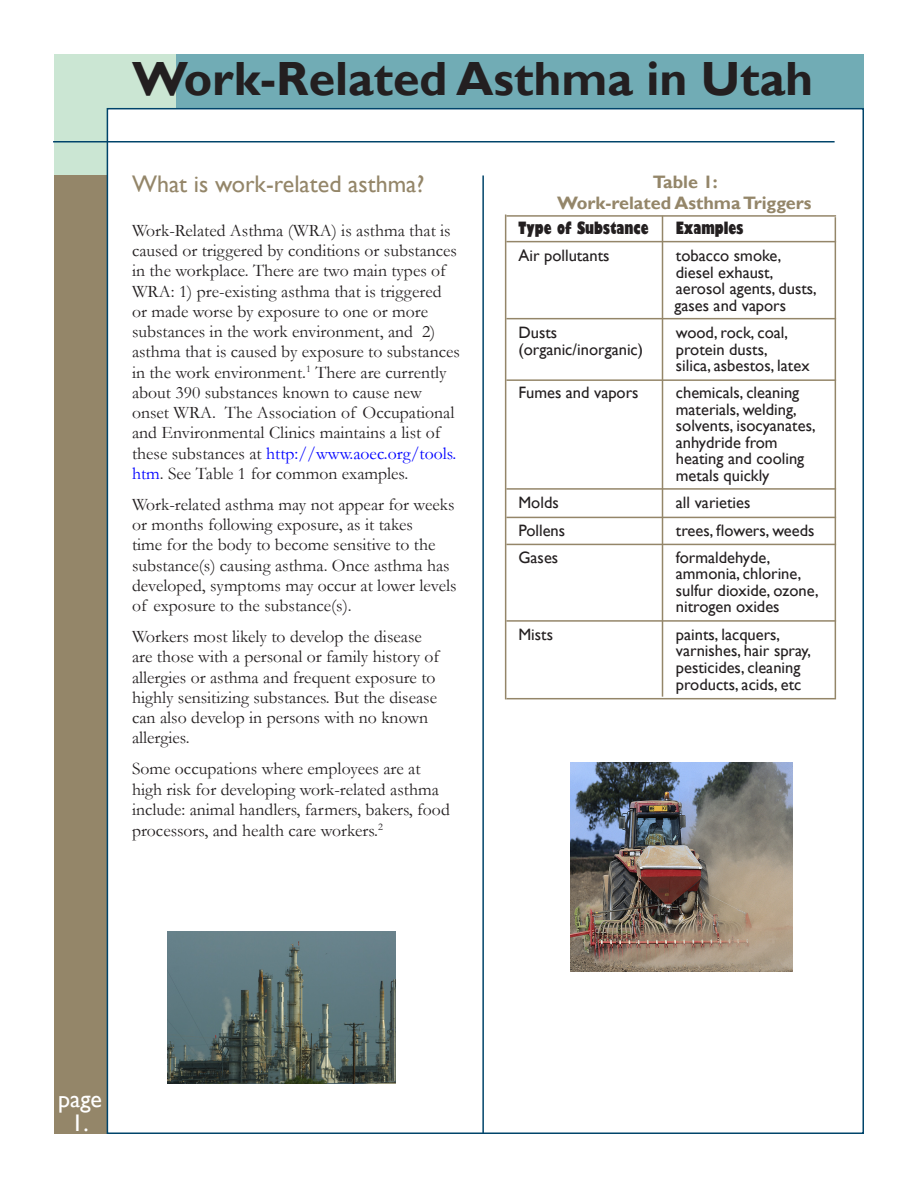
<style>
.page{position:relative;width:918px;height:1188px;background:#fff}
.page>*{position:absolute;margin:0;border:0;box-sizing:border-box;transform-origin:0 0}
.t1{font:700 48px "Gill Sans";color:#231f20}
.paraHeading{font:24px "Gill Sans";color:#948669}
.paraHeading-2{font:24px "Gill Sans";color:#fff}
.tableHeading{font:700 18px/21px "Gill Sans";color:#948669;text-align:center}
.bodyText{font:17.7px/20.2px "Garamond";color:#231f20}
.tableText{font:16.5px/16.5px "Gill Sans";color:#231f20}
.tableText-2{font:800 condensed 16.5px "Gill Sans";color:#231f20}
.s1{color:#00f}
</style>
<div class="page">
<div style="left:177px;top:54px;width:687px;height:108px;background:#71acb5"></div>
<div style="left:54px;top:54px;width:122px;height:122px;background:#cbe6d3"></div>
<div style="left:54px;top:175px;width:108px;height:959px;background:#948669"></div>
<div style="left:107px;top:108px;width:757px;height:1026px;background:#fff;border:2px solid #00446a"></div>
<hr style="left:53px;top:141px;width:782px;height:1px;background:#00446a">
<hr style="left:482px;top:176px;width:2px;height:958px;background:#00446a">
<hr style="left:506px;top:215px;width:330px;height:2px;background:#948669">
<hr style="left:506px;top:241px;width:330px;height:1px;background:#948669">
<hr style="left:506px;top:318px;width:330px;height:1px;background:#948669">
<hr style="left:506px;top:379px;width:330px;height:2px;background:#948669">
<hr style="left:506px;top:488px;width:330px;height:2px;background:#948669">
<hr style="left:506px;top:517px;width:330px;height:1px;background:#948669">
<hr style="left:506px;top:544px;width:330px;height:1px;background:#948669">
<hr style="left:506px;top:620px;width:330px;height:2px;background:#948669">
<hr style="left:506px;top:698px;width:330px;height:1px;background:#948669">
<hr style="left:662px;top:216px;width:1px;height:481px;background:#948669">
<hr style="left:835px;top:217px;width:1px;height:481px;background:#948669">
<hr style="left:505px;top:214px;width:1px;height:485px;background:#948669">
<img style="left:570px;top:762px;width:223px;height:210px">
<img style="left:167px;top:932px;width:228px;height:151px">
<p class="t1" style="left:132px;top:49px;width:683px">Work-Related Asthma in Utah</p>
<p class="paraHeading" style="left:132px;top:170px;width:294px">What is work-related asthma?</p>
<p class="bodyText" style="left:132px;top:220px;width:329px">Work-Related Asthma (WRA) is asthma that is caused or triggered by conditions or substances in the workplace. There are two main types of WRA: 1) pre-existing asthma that is triggered or made worse by exposure to one or more substances in the work environment, and 2) asthma that is caused by exposure to substances in the work environment.<sup>1</sup> There are currently about 390 substances known to cause new onset WRA. The Association of Occupational and Environmental Clinics maintains a list of these substances at <span class="s1">http://www.aoec.org/tools. htm</span>. See Table 1 for common examples.</p>
<p class="bodyText" style="left:132px;top:494px;width:326px">Work-related asthma may not appear for weeks or months following exposure, as it takes<br>time for the body to become sensitive to the substance(s) causing asthma. Once asthma has developed, symptoms may occur at lower levels of exposure to the substance(s).</p>
<p class="bodyText" style="left:132px;top:626px;width:309px">Workers most likely to develop the disease are those with a personal or family history of allergies or asthma and frequent exposure to highly sensitizing substances. But the disease can also develop in persons with no known allergies.</p>
<p class="bodyText" style="left:132px;top:758px;width:319px">Some occupations where employees are at high risk for developing work-related asthma include: animal handlers, farmers, bakers, food processors, and health care workers.<sup>2</sup></p>
<p class="tableHeading" style="left:557px;top:172px;width:256px">Table 1:<br>Work-related Asthma Triggers</p>
<p class="tableText-2" style="left:518px;top:218px;width:132px">Type of Substance</p>
<p class="tableText-2" style="left:676px;top:218px;width:69px">Examples</p>
<p class="tableText" style="left:518px;top:248px;width:93px">Air pollutants</p>
<p class="tableText" style="left:674px;top:248px;width:144px">tobacco smoke, diesel exhaust, aerosol agents, dusts, gases and vapors</p>
<p class="tableText" style="left:518px;top:325px;width:40px">Dusts</p>
<p class="tableText" style="left:676px;top:325px;width:114px">wood, rock, coal,</p>
<p class="tableText" style="left:518px;top:341px;width:126px">(organic/inorganic)</p>
<p class="tableText" style="left:676px;top:341px;width:135px">protein dusts,<br>silica, asbestos, latex</p>
<p class="tableText" style="left:518px;top:385px;width:122px">Fumes and vapors</p>
<p class="tableText" style="left:676px;top:385px;width:141px">chemicals, cleaning materials, welding, solvents, isocyanates, anhydride from heating and cooling metals quickly</p>
<p class="tableText" style="left:518px;top:495px;width:42px">Molds</p>
<p class="tableText" style="left:676px;top:495px;width:76px">all varieties</p>
<p class="tableText" style="left:518px;top:522px;width:48px">Pollens</p>
<p class="tableText" style="left:676px;top:522px;width:140px">trees, flowers, weeds</p>
<p class="tableText" style="left:518px;top:549px;width:41px">Gases</p>
<p class="tableText" style="left:676px;top:549px;width:144px">formaldehyde, ammonia, chlorine, sulfur dioxide, ozone, nitrogen oxides</p>
<p class="tableText" style="left:518px;top:626px;width:36px">Mists</p>
<p class="tableText" style="left:676px;top:626px;width:137px">paints, lacquers, varnishes, hair spray, pesticides, cleaning products, acids, etc</p>
<p class="paraHeading-2" style="left:58px;top:1085px;width:45px">page</p>
<p class="paraHeading-2" style="left:72px;top:1109px;width:19px">1.</p>
</div>
